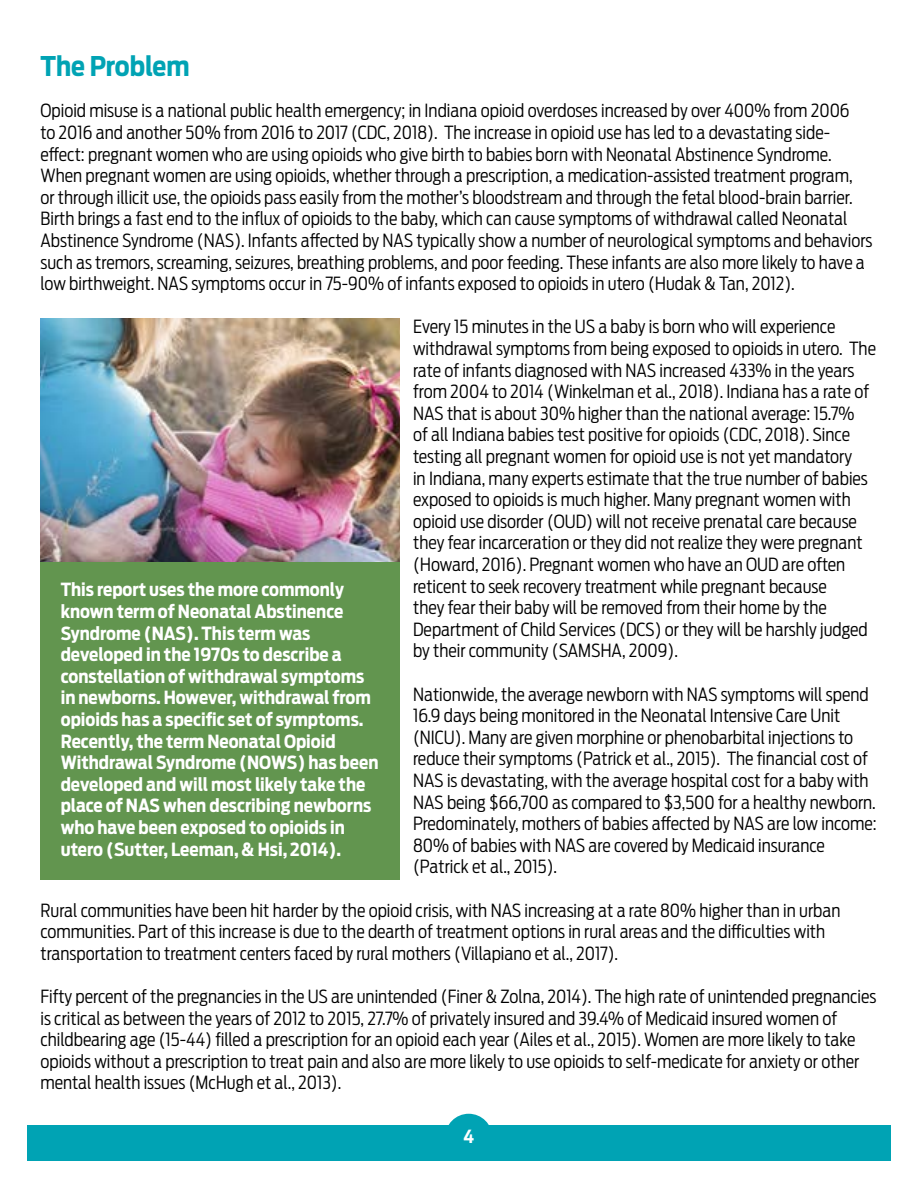
<style>
.page{position:relative;width:918px;height:1188px;background:#fff}
.page>*{position:absolute;margin:0;border:0;box-sizing:border-box;transform-origin:0 0}
.t1{font:700 27px "Antenna Cond";color:#00a3b4}
.t2{font:300 18px/21.6px "Antenna Cond";color:#000}
.t3{font:700 18px/21.6px "Antenna Cond";color:#fff}
</style>
<div class="page">
<div style="left:27px;top:1126px;width:864px;height:35px;background:#00a3b4"></div>
<div style="left:445px;top:1114px;width:47px;height:47px;background:#00a3b4;border-radius:50%"></div>
<div style="left:40px;top:562px;width:360px;height:318px;background:#62954f"></div>
<img style="left:40px;top:319px;width:360px;height:243px">
<h1 class="t1" style="left:40px;top:50px;width:151px">The Problem</h1>
<p class="t2" style="left:40px;top:100px;width:833px">Opioid misuse is a national public health emergency; in Indiana opioid overdoses increased by over 400% from 2006<br>to 2016 and another 50% from 2016 to 2017 (CDC, 2018). The increase in opioid use has led to a devastating side&shy;effect: pregnant women who are using opioids who give birth to babies born with Neonatal Abstinence Syndrome.<br>When pregnant women are using opioids, whether through a prescription, a medication-assisted treatment program,<br>or through illicit use, the opioids pass easily from the mother’s bloodstream and through the fetal blood-brain barrier.<br>Birth brings a fast end to the influx of opioids to the baby, which can cause symptoms of withdrawal called Neonatal Abstinence Syndrome (NAS). Infants affected by NAS typically show a number of neurological symptoms and behaviors such as tremors, screaming, seizures, breathing problems, and poor feeding. These infants are also more likely to have a low birthweight. NAS symptoms occur in 75-90% of infants exposed to opioids in utero (Hudak &amp; Tan, 2012).</p>
<p class="t2" style="left:413px;top:316px;width:464px">Every 15 minutes in the US a baby is born who will experience withdrawal symptoms from being exposed to opioids in utero. The rate of infants diagnosed with NAS increased 433% in the years from 2004 to 2014 (Winkelman et al., 2018). Indiana has a rate of NAS that is about 30% higher than the national average: 15.7%<br>of all Indiana babies test positive for opioids (CDC, 2018). Since testing all pregnant women for opioid use is not yet mandatory<br>in Indiana, many experts estimate that the true number of babies exposed to opioids is much higher. Many pregnant women with opioid use disorder (OUD) will not receive prenatal care because they fear incarceration or they did not realize they were pregnant (Howard, 2016). Pregnant women who have an OUD are often reticent to seek recovery treatment while pregnant because<br>they fear their baby will be removed from their home by the Department of Child Services (DCS) or they will be harshly judged by their community (SAMSHA, 2009).</p>
<p class="t2" style="left:413px;top:683px;width:465px">Nationwide, the average newborn with NAS symptoms will spend 16.9 days being monitored in the Neonatal Intensive Care Unit (NICU). Many are given morphine or phenobarbital injections to reduce their symptoms (Patrick et al., 2015). The financial cost of NAS is devastating, with the average hospital cost for a baby with NAS being $66,700 as compared to $3,500 for a healthy newborn.<br>Predominately, mothers of babies affected by NAS are low income:<br>80% of babies with NAS are covered by Medicaid insurance (Patrick et al., 2015).</p>
<p class="t2" style="left:40px;top:899px;width:801px">Rural communities have been hit harder by the opioid crisis, with NAS increasing at a rate 80% higher than in urban communities. Part of this increase is due to the dearth of treatment options in rural areas and the difficulties with transportation to treatment centers faced by rural mothers (Villapiano et al., 2017).</p>
<p class="t2" style="left:40px;top:986px;width:837px">Fifty percent of the pregnancies in the US are unintended (Finer &amp; Zolna, 2014). The high rate of unintended pregnancies is critical as between the years of 2012 to 2015, 27.7% of privately insured and 39.4% of Medicaid insured women of childbearing age (15-44) filled a prescription for an opioid each year (Ailes et al., 2015). Women are more likely to take opioids without a prescription to treat pain and also are more likely to use opioids to self-medicate for anxiety or other mental health issues (McHugh et al., 2013).</p>
<p class="t3" style="left:61px;top:579px;width:319px">This report uses the more commonly known term of Neonatal Abstinence Syndrome (NAS). This term was developed in the 1970s to describe a constellation of withdrawal symptoms in newborns. However, withdrawal from opioids has a specific set of symptoms.<br>Recently, the term Neonatal Opioid Withdrawal Syndrome (NOWS) has been developed and will most likely take the place of NAS when describing newborns who have been exposed to opioids in utero (Sutter, Leeman, &amp; Hsi, 2014).</p>
<p class="t3" style="left:463px;top:1126px;width:12px">4</p>
</div>
